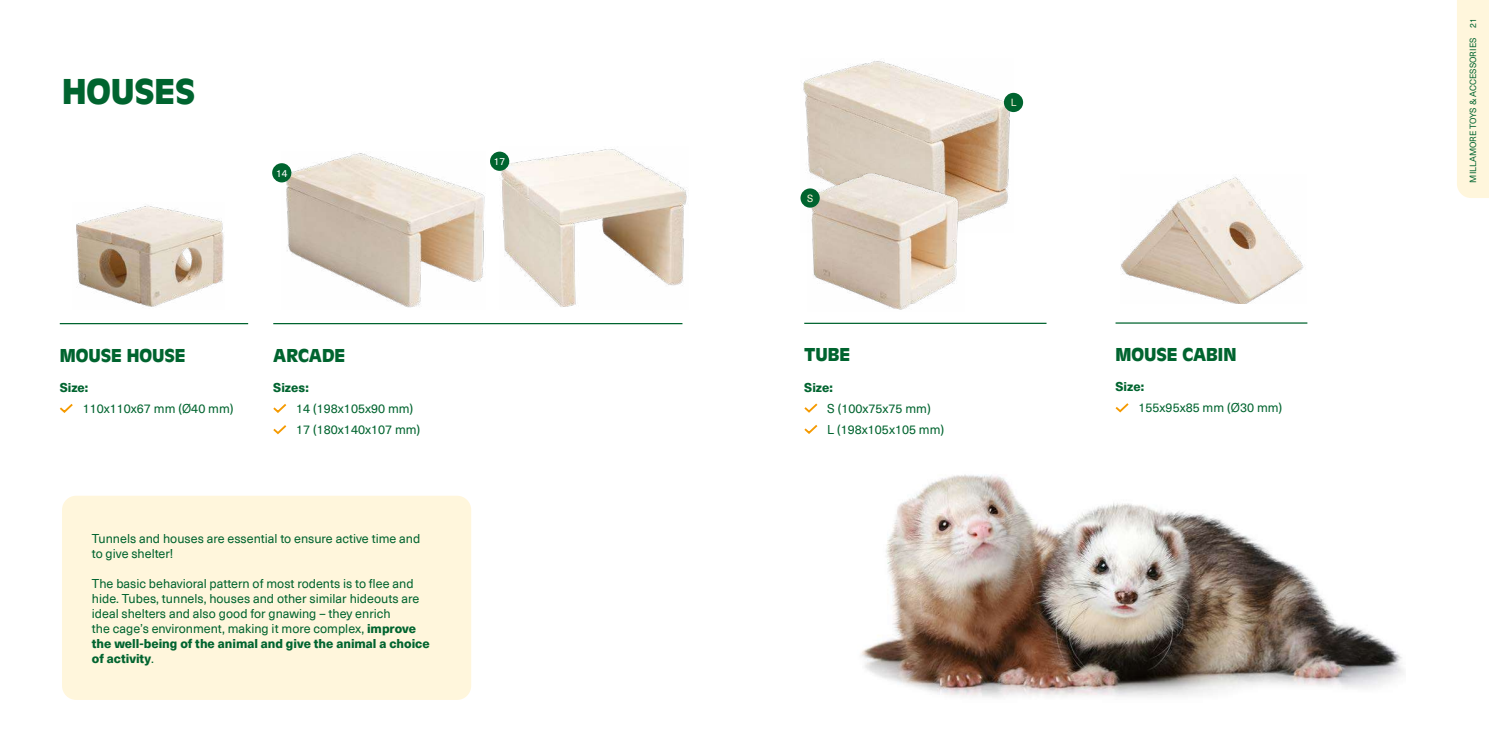
<style>
.page{position:relative;width:1489px;height:745px;background:#fff}
.page>*{position:absolute;margin:0;border:0;box-sizing:border-box;transform-origin:0 0}
.t1{font:700 37.5px "Antique Oli";color:#00642f}
.t2{font:700 19.5px "Antique Oli";color:#00642f}
.t3{font:12.5px/15px "Neue Haas Unica W1 G";color:#00642f}
.t4{font:800 12.5px "Neue Haas Unica W1 G";color:#00642f}
.t5{font:10.12px "Neue Haas Unica W1 G";color:#fff}
.t6{font:10.12px "Neue Haas Unica W1 G";color:#fff6dc}
.t7{font:8.75px "Neue Haas Unica W1 G";color:#00642f}
.s1{font-weight:800}
</style>
<div class="page">
<div style="left:1457px;top:0;width:31px;height:198px;background:#fff6dc"></div>
<div style="left:62px;top:495px;width:409px;height:204px;background:#fff6dc;border-radius:14px"></div>
<hr style="left:60px;top:323px;width:188px;height:1px;background:#00642f">
<svg style="left:59px;top:404px;width:14px;height:9px"></svg>
<img style="left:76px;top:205px;width:148px;height:102px">
<hr style="left:1115px;top:322px;width:192px;height:1px;background:#00642f">
<img style="left:1120px;top:177px;width:184px;height:126px">
<hr style="left:273px;top:323px;width:409px;height:1px;background:#00642f">
<svg style="left:273px;top:404px;width:14px;height:9px"></svg>
<svg style="left:273px;top:425px;width:14px;height:10px"></svg>
<img style="left:282px;top:153px;width:203px;height:155px">
<img style="left:501px;top:149px;width:186px;height:158px">
<hr style="left:804px;top:322px;width:242px;height:2px;background:#00642f">
<svg style="left:804px;top:403px;width:14px;height:10px"></svg>
<svg style="left:804px;top:425px;width:14px;height:9px"></svg>
<img style="left:802px;top:61px;width:211px;height:159px">
<img style="left:807px;top:169px;width:157px;height:141px">
<div style="left:272px;top:163px;width:19px;height:19px;background:#00642f;border-radius:50%"></div>
<div style="left:490px;top:151px;width:19px;height:20px;background:#00642f;border-radius:50%"></div>
<div style="left:800px;top:188px;width:19px;height:19px;background:#00642f;border-radius:50%"></div>
<div style="left:1003px;top:93px;width:20px;height:19px;background:#00642f;border-radius:50%"></div>
<img style="left:861px;top:403px;width:543px;height:295px">
<h1 class="t1" style="left:62px;top:71px;width:135px">HOUSES</h1>
<p class="t5" style="left:276px;top:165px;width:13px">14</p>
<p class="t5" style="left:494px;top:154px;width:13px">17</p>
<h2 class="t2" style="left:60px;top:344px;width:127px">MOUSE HOUSE</h2>
<p class="t4" style="left:60px;top:377px;width:30px">Size:</p>
<p class="t3" style="left:83px;top:400px;width:152px">110x110x67 mm (Ø40 mm)</p>
<h2 class="t2" style="left:273px;top:344px;width:73px">ARCADE</h2>
<p class="t4" style="left:273px;top:377px;width:37px">Sizes:</p>
<p class="t3" style="left:296px;top:397px;width:125px;line-height:21.2px">14 (198x105x90 mm)<br>17 (180x140x107 mm)</p>
<p class="t3" style="left:92px;top:529px;width:330px">Tunnels and houses are essential to ensure active time and to give shelter!</p>
<p class="t3" style="left:92px;top:574px;width:339px">The basic behavioral pattern of most rodents is to flee and hide. Tubes, tunnels, houses and other similar hideouts are ideal shelters and also good for gnawing – they enrich<br>the cage’s environment, making it more complex, <span class="s1">improve the well-being of the animal and give the animal a choice of activity</span>.</p>
<p class="t6" style="left:807px;top:191px;width:8px">S</p>
<h2 class="t2" style="left:804px;top:344px;width:47px">TUBE</h2>
<p class="t4" style="left:804px;top:377px;width:30px">Size:</p>
<p class="t3" style="left:827px;top:397px;width:118px;line-height:21.2px">S (100x75x75 mm)<br>L (198x105x105 mm)</p>
<p class="t6" style="left:1010px;top:95px;width:7px">L</p>
<h2 class="t2" style="left:1115px;top:343px;width:122px">MOUSE CABIN</h2>
<p class="t4" style="left:1115px;top:377px;width:30px">Size:</p>
<p class="t3" style="left:1138px;top:399px;width:145px">155x95x85 mm (Ø30 mm)</p>
<p class="t7" style="left:1466px;top:182px;width:166px;rotate:-90deg">MILLAMORE TOYS &amp; ACCESSORIES 21</p>
</div>
